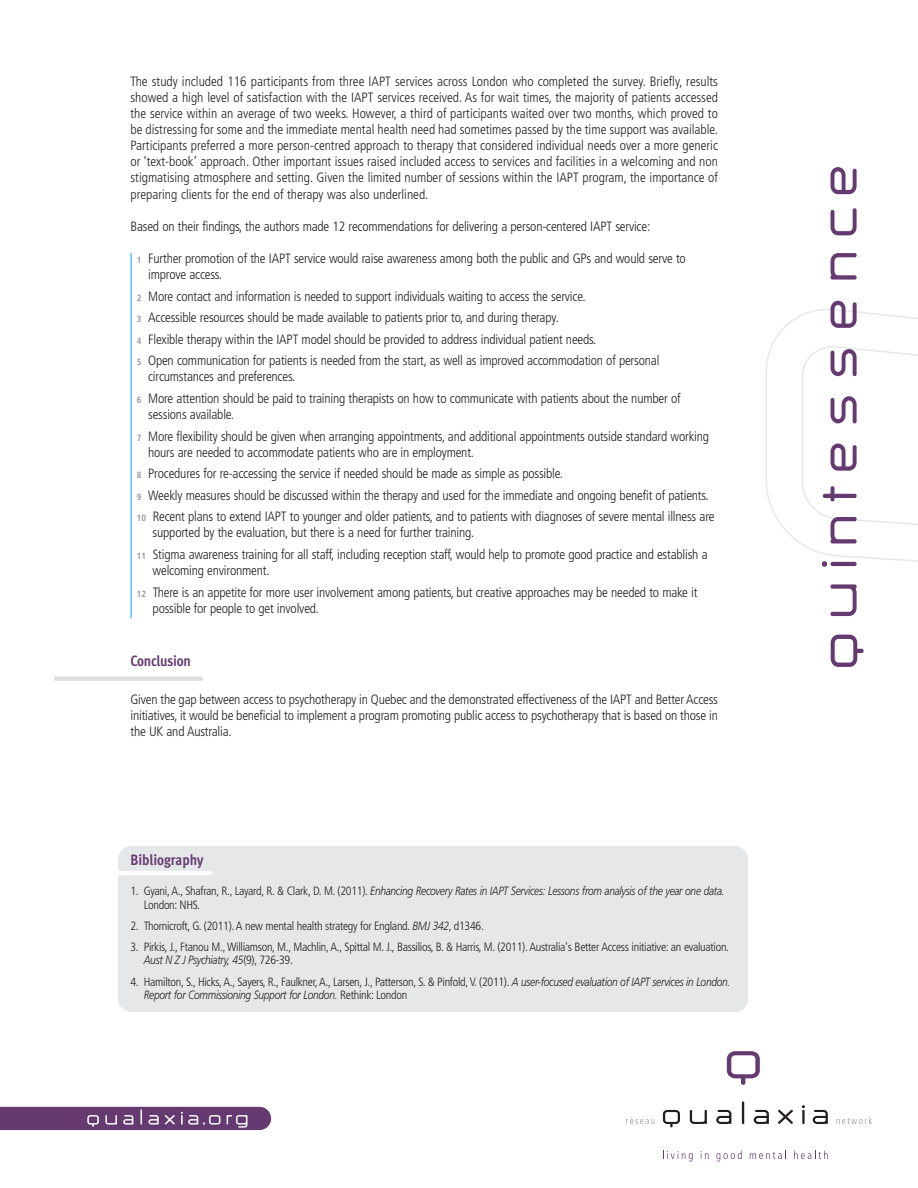
<style>
.page{position:relative;width:918px;height:1188px;background:#fff}
.page>*{position:absolute;margin:0;border:0;box-sizing:border-box;transform-origin:0 0}
.t1{font:700 15px "Meta Cond";letter-spacing:-.005em;color:#643a71}
.t2{font:300 condensed 13.5px/16px "Frutiger";letter-spacing:-.015em;color:#231f20}
.t3{font:300 condensed 12px/13.5px "Frutiger";letter-spacing:-.025em;color:#231f20}
.t4{font:italic 300 12px/13.5px "Frutiger";letter-spacing:-.03em;color:#231f20;scale:.85 1}
.s1{font-weight:700;font-size:9px;color:#939598}
.s2{font-style:normal;font-stretch:condensed}
.s3{font-style:italic;font-stretch:normal}
</style>
<div class="page">
<svg style="left:690px;top:1110px;width:17px;height:14px"></svg>
<svg style="left:754px;top:1110px;width:15px;height:14px"></svg>
<svg style="left:813px;top:1110px;width:15px;height:14px"></svg>
<svg style="left:716px;top:1110px;width:15px;height:14px"></svg>
<hr style="left:802px;top:1110px;width:3px;height:14px;background:#231f20">
<hr style="left:742px;top:1101px;width:2px;height:23px;background:#231f20">
<svg style="left:778px;top:1110px;width:15px;height:14px"></svg>
<svg style="left:626px;top:1117px;width:28px;height:7px"></svg>
<svg style="left:837px;top:1117px;width:35px;height:7px"></svg>
<svg style="left:663px;top:1110px;width:17px;height:17px"></svg>
<svg style="left:727px;top:1051px;width:33px;height:34px"></svg>
<svg style="left:0;top:1107px;width:271px;height:23px;background:#704a7c"></svg>
<svg style="left:831px;top:584px;width:26px;height:32px"></svg>
<svg style="left:766px;top:301px;width:152px;height:266px"></svg>
<svg style="left:831px;top:253px;width:26px;height:27px"></svg>
<svg style="left:831px;top:208px;width:26px;height:27px"></svg>
<svg style="left:831px;top:167px;width:26px;height:27px"></svg>
<svg style="left:831px;top:635px;width:33px;height:32px"></svg>
<svg style="left:663px;top:1151px;width:30px;height:10px"></svg>
<svg style="left:701px;top:1151px;width:8px;height:8px"></svg>
<svg style="left:716px;top:1151px;width:26px;height:10px"></svg>
<svg style="left:750px;top:1151px;width:36px;height:8px"></svg>
<svg style="left:794px;top:1151px;width:34px;height:8px"></svg>
<div style="left:118px;top:846px;width:630px;height:166px;background:#e6e7e9"></div>
<hr style="left:54px;top:871px;width:159px;height:4px;background:#fff;border-radius:2px">
<hr style="left:131px;top:253px;width:1px;height:365px;background:#00aeef">
<svg style="left:54px;top:676px;width:149px;height:5px"></svg>
<p class="t2" style="left:130px;top:74px;width:589px;text-align:justify">The study included 116 participants from three IAPT services across London who completed the survey. Briefly, results showed a high level of satisfaction with the IAPT services received. As for wait times, the majority of patients accessed the service within an average of two weeks. However, a third of participants waited over two months, which proved to be distressing for some and the immediate mental health need had sometimes passed by the time support was available.<br>Participants preferred a more person-centred approach to therapy that considered individual needs over a more generic or ‘text-book’ approach. Other important issues raised included access to services and facilities in a welcoming and non stigmatising atmosphere and setting. Given the limited number of sessions within the IAPT program, the importance of preparing clients for the end of therapy was also underlined.</p>
<p class="t2" style="left:131px;top:219px;width:521px">Based on their findings, the authors made 12 recommendations for delivering a person-centered IAPT service:</p>
<p class="t2" style="left:148px;top:251px;width:539px;text-indent:-11px"><span class="s1">1</span> Further promotion of the IAPT service would raise awareness among both the public and GPs and would serve to improve access.</p>
<p class="t2" style="left:137px;top:286px;width:524px;line-height:21.5px"><span class="s1">2</span> More contact and information is needed to support individuals waiting to access the service.<br><span class="s1">3</span> Accessible resources should be made available to patients prior to, and during therapy.<br><span class="s1">4</span> Flexible therapy within the IAPT model should be provided to address individual patient needs.<br><span class="s1">5</span> Open communication for patients is needed from the start, as well as improved accommodation of personal</p>
<p class="t2" style="left:137px;top:367px;width:545px;line-height:21.6px;text-indent:11px">circumstances and preferences.<br><span class="s1">6</span> More attention should be paid to training therapists on how to communicate with patients about the number of</p>
<p class="t2" style="left:137px;top:405px;width:574px;line-height:21.6px;text-indent:11px">sessions available.<br><span class="s1">7</span> More flexibility should be given when arranging appointments, and additional appointments outside standard working</p>
<p class="t2" style="left:137px;top:442px;width:579px;line-height:21.6px;text-indent:11px">hours are needed to accommodate patients who are in employment.<br><span class="s1">8</span> Procedures for re-accessing the service if needed should be made as simple as possible.<br><span class="s1">9</span> Weekly measures should be discussed within the therapy and used for the immediate and ongoing benefit of patients.<br><span class="s1">10</span> Recent plans to extend IAPT to younger and older patients, and to patients with diagnoses of severe mental illness are</p>
<p class="t2" style="left:137px;top:523px;width:572px;line-height:21.6px;text-indent:16px">supported by the evaluation, but there is a need for further training.<br><span class="s1">11</span> Stigma awareness training for all staff, including reception staff, would help to promote good practice and establish a</p>
<p class="t2" style="left:137px;top:561px;width:562px;line-height:21.6px;text-indent:16px">welcoming environment.<br><span class="s1">12</span> There is an appetite for more user involvement among patients, but creative approaches may be needed to make it</p>
<p class="t2" style="left:153px;top:601px;width:168px">possible for people to get involved.</p>
<p class="t1" style="left:130px;top:656px;width:62px">Conclusion</p>
<p class="t2" style="left:130px;top:692px;width:589px;text-align:justify">Given the gap between access to psychotherapy in Quebec and the demonstrated effectiveness of the IAPT and Better Access initiatives, it would be beneficial to implement a program promoting public access to psychotherapy that is based on those in the UK and Australia.</p>
<p class="t1" style="left:130px;top:855px;width:75px">Bibliography</p>
<p class="t4" style="left:144px;top:885px;width:685px;text-indent:-13px"><span class="s2">1. Gyani,A., Shafran, R., Layard, R. &amp; Clark, D. M. (2011).</span> Enhancing Recovery Rates in IAPT Services: Lessons from analysis of the year one data.<br><span class="s2">London: NHS.</span></p>
<p class="t3" style="left:130px;top:920px;width:355px">2. Thornicroft, G. (2011).A new mental health strategy for England. <span class="s3">BMJ 342</span>, d1346.</p>
<p class="t3" style="left:144px;top:941px;width:587px;text-indent:-13px">3. Pirkis, J., Ftanou M.,Williamson, M., Machlin,A., Spittal M. J., Bassilios, B. &amp; Harris, M. (2011).Australia's Better Access initiative: an evaluation.<br><span class="s3">Aust N Z J Psychiatry, 45</span>(9), 726-39.</p>
<p class="t3" style="left:144px;top:976px;width:588px;text-indent:-13px">4. Hamilton, S., Hicks,A., Sayers, R., Faulkner,A., Larsen, J., Patterson, S. &amp; Pinfold,V. (2011). <span class="s3">A user-focused evaluation of IAPT services in London.<br>Report for Commissioning Support for London.</span> Rethink: London</p>
</div>
